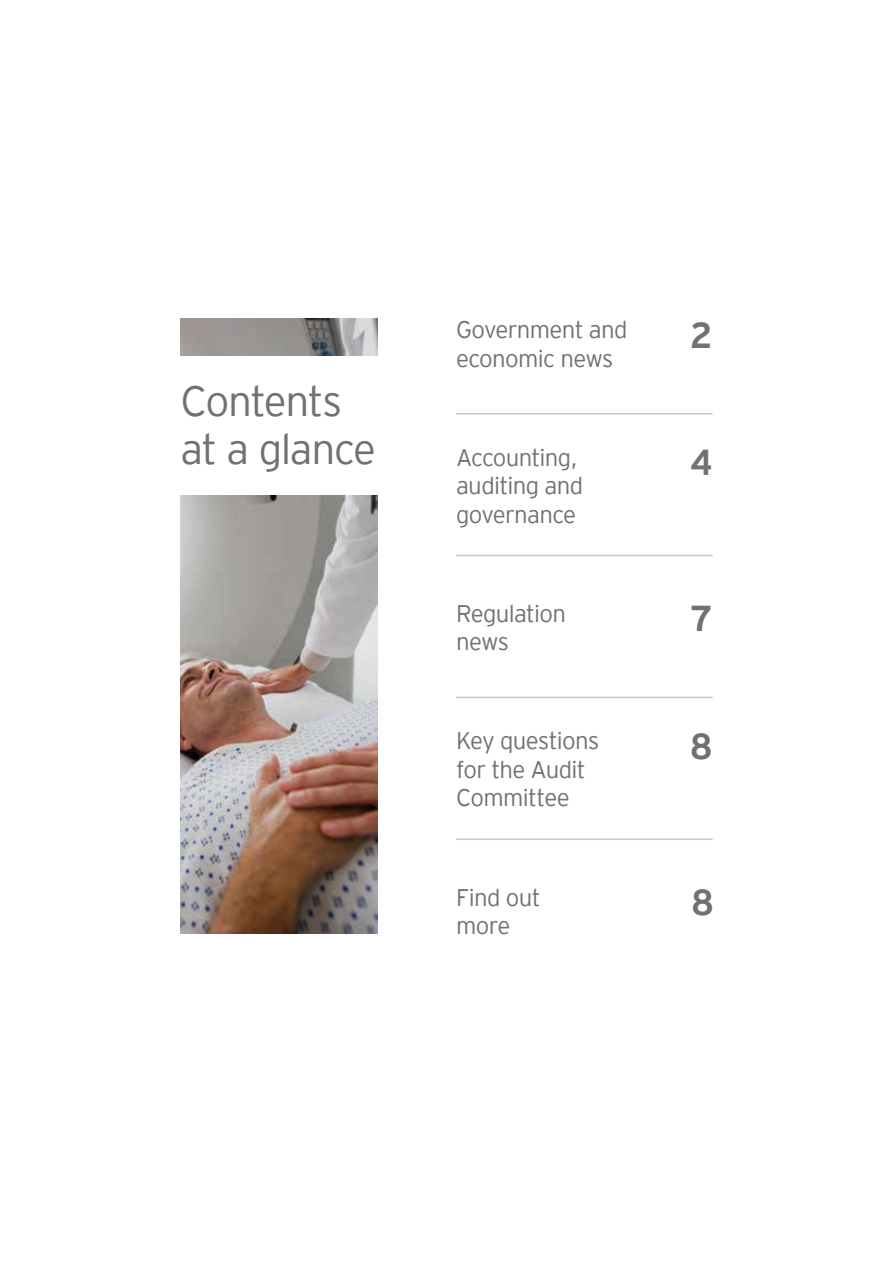
<style>
.page{position:relative;width:893px;height:1263px;background:#fff}
.page>*{position:absolute;margin:0;border:0;box-sizing:border-box;transform-origin:0 0}
.t1{font:300 42.3px/47.5px "EY Interstate";letter-spacing:-.035em;color:#707173}
.t2{font:700 36px "EY Interstate";color:#707173}
.t3{font:300 24px/28.5px "EY Interstate";letter-spacing:-.03em;color:#707173}
</style>
<div class="page">
<img style="left:180px;top:319px;width:198px;height:37px">
<img style="left:180px;top:495px;width:198px;height:439px">
<hr style="left:456px;top:413px;width:257px;height:1px;background:#c6c7c9">
<hr style="left:456px;top:555px;width:257px;height:1px;background:#c6c7c9">
<hr style="left:456px;top:838px;width:257px;height:2px;background:#c6c7c9">
<hr style="left:456px;top:697px;width:257px;height:1px;background:#c6c7c9">
<h1 class="t1" style="left:180px;top:375px;width:197px">Contents at a glance</h1>
<p class="t3" style="left:456px;top:314px;width:173px">Government and economic news</p>
<h2 class="t2" style="left:690px;top:309px;width:24px">2</h2>
<p class="t3" style="left:456px;top:442px;width:129px">Accounting, auditing and governance</p>
<h2 class="t2" style="left:690px;top:437px;width:24px">4</h2>
<p class="t3" style="left:456px;top:598px;width:112px">Regulation news</p>
<h2 class="t2" style="left:690px;top:593px;width:24px">7</h2>
<p class="t3" style="left:456px;top:725px;width:145px">Key questions for the Audit<br>Committee</p>
<h2 class="t2" style="left:690px;top:720px;width:24px">8</h2>
<p class="t3" style="left:456px;top:881px;width:86px">Find out more</p>
<h2 class="t2" style="left:692px;top:876px;width:24px">8</h2>
</div>
